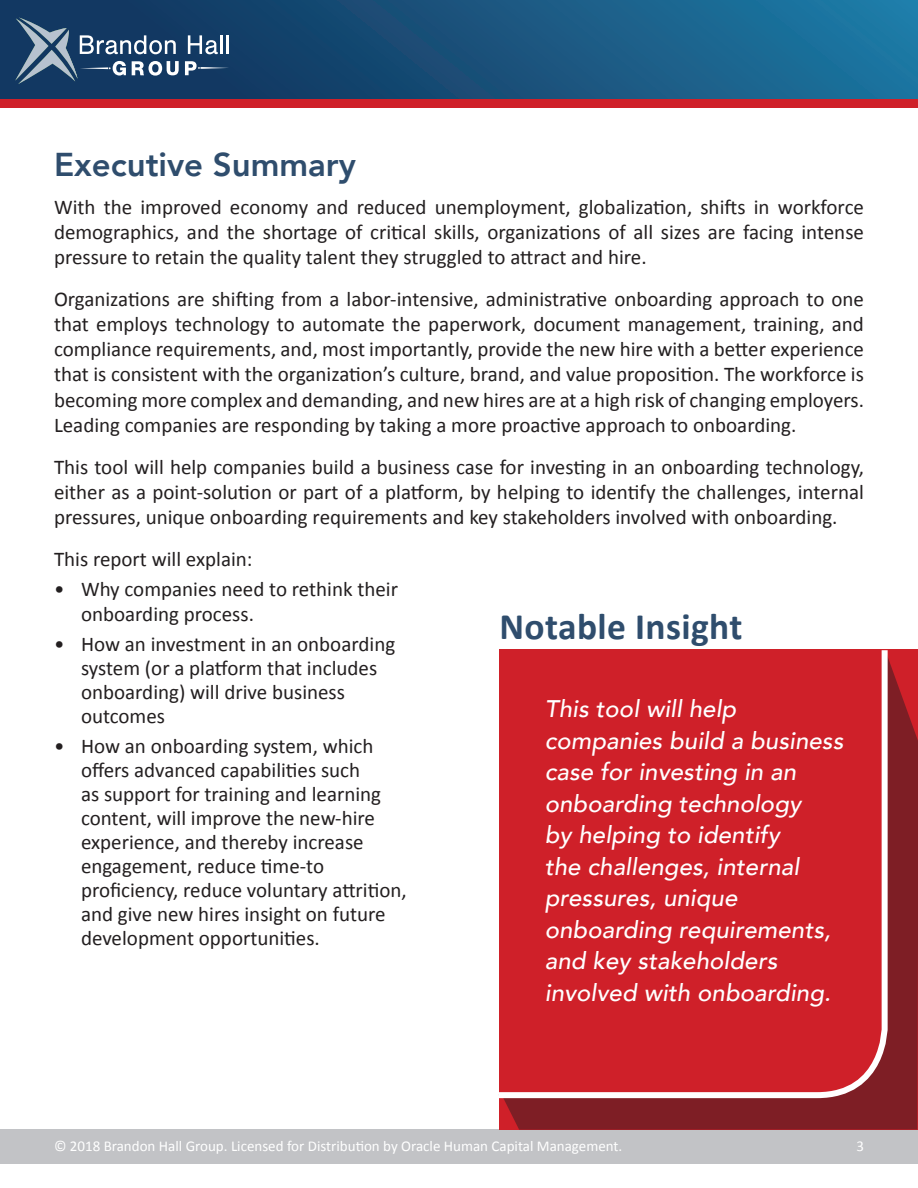
<style>
.page{position:relative;width:918px;height:1188px;background:#fff}
.page>*{position:absolute;margin:0;border:0;box-sizing:border-box;transform-origin:0 0}
.t1{font:700 37.5px "Calibri";letter-spacing:.01em;color:#2f4d6d}
.t2{font:800 33px "Avenir";color:#2f4d6d}
.t3{font:italic 500 24px/31.5px "Avenir";letter-spacing:.005em;color:#fff}
.t4{font:21px/24px "Calibri";color:#231f20;text-align:justify}
.t5{font:15px "Calibri";color:#fff}
</style>
<div class="page">
<svg style="left:0;top:0;width:918px;height:99px;background:#18557f"></svg>
<svg style="left:188px;top:35px;width:30px;height:19px"></svg>
<hr style="left:220px;top:35px;width:3px;height:19px;background:#fff">
<hr style="left:226px;top:35px;width:3px;height:19px;background:#fff">
<svg style="left:185px;top:61px;width:44px;height:14px"></svg>
<svg style="left:15px;top:17px;width:164px;height:67px;background:#3e5d7f"></svg>
<div style="left:0;top:99px;width:918px;height:9px;background:#cf2029"></div>
<div style="left:0;top:1130px;width:918px;height:34px;background:#c2c3c6"></div>
<svg style="left:503px;top:655px;width:415px;height:475px;background:#831e25"></svg>
<div style="left:498px;top:649px;width:393px;height:452px;background:#cf2029"></div>
<h2 class="t2" style="left:54px;top:139px;width:303px">Executive Summary</h2>
<p class="t4" style="left:54px;top:193px;width:812px;line-height:25.2px">With the improved economy and reduced unemployment, globalization, shifts in workforce demographics, and the shortage of critical skills, organizations of all sizes are facing intense pressure to retain the quality talent they struggled to attract and hire.</p>
<p class="t4" style="left:54px;top:285px;width:812px;line-height:25.2px">Organizations are shifting from a labor-intensive, administrative onboarding approach to one that employs technology to automate the paperwork, document management, training, and compliance requirements, and, most importantly, provide the new hire with a better experience that is consistent with the organization’s culture, brand, and value proposition. The workforce is becoming more complex and demanding, and new hires are at a high risk of changing employers.<br>Leading companies are responding by taking a more proactive approach to onboarding.</p>
<p class="t4" style="left:54px;top:453px;width:811px;line-height:25.2px">This tool will help companies build a business case for investing in an onboarding technology, either as a point-solution or part of a platform, by helping to identify the challenges, internal pressures, unique onboarding requirements and key stakeholders involved with onboarding.</p>
<p class="t4" style="left:54px;top:546px;width:200px">This report will explain:</p>
<p class="t4" style="left:81px;top:575px;width:319px;line-height:25.2px;text-indent:-27px">• Why companies need to rethink their onboarding process.</p>
<p class="t4" style="left:81px;top:631px;width:316px;text-align:left;text-indent:-27px">• How an investment in an onboarding system (or a platform that includes onboarding) will drive business outcomes</p>
<p class="t4" style="left:81px;top:733px;width:327px;text-align:left;text-indent:-27px">• How an onboarding system, which offers advanced capabilities such<br>as support for training and learning content, will improve the new-hire experience, and thereby increase engagement, reduce time-to proficiency, reduce voluntary attrition, and give new hires insight on future development opportunities.</p>
<h1 class="t1" style="left:500px;top:603px;width:244px">Notable Insight</h1>
<p class="t3" style="left:545px;top:694px;width:300px">This tool will help companies build a business case for investing in an onboarding technology<br>by helping to identify<br>the challenges, internal pressures, unique onboarding requirements, and key stakeholders involved with onboarding.</p>
<p class="t5" style="left:54px;top:1137px;width:570px">© 2018 Brandon Hall Group. Licensed for Distribution by Oracle Human Capital Management.</p>
<p class="t5" style="left:857px;top:1137px;width:9px">3</p>
</div>
